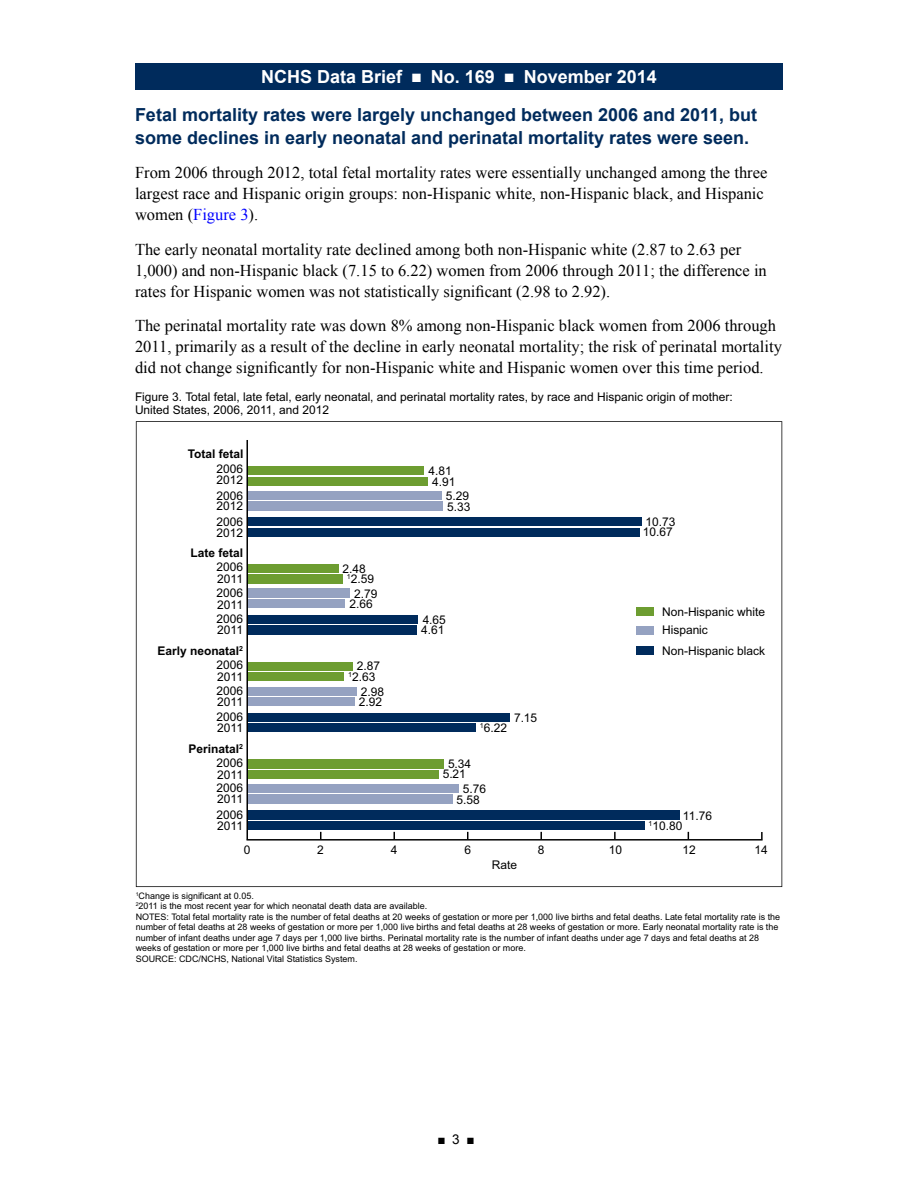
<style>
.page{position:relative;width:918px;height:1188px;background:#fff}
.page>*{position:absolute;margin:0;border:0;box-sizing:border-box;transform-origin:0 0}
.t1{font:700 18px/22.5px "Arial";color:#002b5c}
.t2{font:700 18px "Arial";color:#fff}
.t3{font:16.5px/21px "Times New Roman";color:#000}
.t4{font:13.5px "Arial";color:#000}
.t5{font:12px "Arial";color:#010101}
.t6{font:12px/13.5px "Arial";color:#000}
.t7{font:700 12px "Arial";color:#000}
.t8{font:9px/10.5px "Arial";color:#000}
.s1{color:#00f}
</style>
<div class="page">
<div style="left:135px;top:63px;width:648px;height:27px;background:#002b5c"></div>
<svg style="left:136px;top:421px;width:646px;height:466px"></svg>
<hr style="left:247px;top:839px;width:515px;height:2px;background:#000">
<svg style="left:393px;top:832px;width:2px;height:7px"></svg>
<svg style="left:540px;top:832px;width:2px;height:7px"></svg>
<svg style="left:614px;top:832px;width:2px;height:7px"></svg>
<svg style="left:761px;top:832px;width:2px;height:7px"></svg>
<div style="left:247px;top:528px;width:392px;height:9px;background:#002b5c"></div>
<div style="left:247px;top:517px;width:395px;height:9px;background:#002b5c"></div>
<div style="left:247px;top:502px;width:196px;height:9px;background:#95a2c1"></div>
<div style="left:247px;top:491px;width:195px;height:9px;background:#95a2c1"></div>
<div style="left:247px;top:477px;width:181px;height:9px;background:#6d9d31"></div>
<div style="left:247px;top:466px;width:177px;height:9px;background:#6d9d31"></div>
<div style="left:247px;top:723px;width:229px;height:9px;background:#002b5c"></div>
<div style="left:247px;top:713px;width:263px;height:9px;background:#002b5c"></div>
<div style="left:247px;top:697px;width:108px;height:9px;background:#95a2c1"></div>
<div style="left:247px;top:687px;width:110px;height:9px;background:#95a2c1"></div>
<div style="left:247px;top:672px;width:97px;height:9px;background:#6d9d31"></div>
<div style="left:247px;top:662px;width:106px;height:8px;background:#6d9d31"></div>
<div style="left:247px;top:625px;width:170px;height:9px;background:#002b5c"></div>
<div style="left:247px;top:615px;width:171px;height:9px;background:#002b5c"></div>
<div style="left:247px;top:599px;width:98px;height:9px;background:#95a2c1"></div>
<div style="left:247px;top:589px;width:103px;height:9px;background:#95a2c1"></div>
<div style="left:247px;top:574px;width:95px;height:9px;background:#6d9d31"></div>
<div style="left:247px;top:564px;width:91px;height:9px;background:#6d9d31"></div>
<div style="left:247px;top:821px;width:397px;height:9px;background:#002b5c"></div>
<div style="left:247px;top:810px;width:433px;height:9px;background:#002b5c"></div>
<div style="left:247px;top:795px;width:205px;height:9px;background:#95a2c1"></div>
<div style="left:247px;top:784px;width:212px;height:9px;background:#95a2c1"></div>
<div style="left:247px;top:770px;width:192px;height:8px;background:#6d9d31"></div>
<div style="left:247px;top:759px;width:197px;height:9px;background:#6d9d31"></div>
<hr style="left:246px;top:440px;width:2px;height:399px;background:#000">
<div style="left:636px;top:608px;width:18px;height:8px;background:#6d9d31"></div>
<div style="left:636px;top:626px;width:18px;height:9px;background:#95a2c1"></div>
<div style="left:636px;top:646px;width:18px;height:9px;background:#002b5c"></div>
<p class="t2" style="left:261px;top:65px;width:397px">NCHS Data Brief ■ No. 169 ■ November 2014</p>
<p class="t1" style="left:135px;top:104px;width:624px">Fetal mortality rates were largely unchanged between 2006 and 2011, but some declines in early neonatal and perinatal mortality rates were seen.</p>
<p class="t3" style="left:135px;top:162px;width:634px">From 2006 through 2012, total fetal mortality rates were essentially unchanged among the three largest race and Hispanic origin groups: non-Hispanic white, non-Hispanic black, and Hispanic women (<span class="s1">Figure 3</span>).</p>
<p class="t3" style="left:135px;top:238px;width:633px">The early neonatal mortality rate declined among both non-Hispanic white (2.87 to 2.63 per<br>1,000) and non-Hispanic black (7.15 to 6.22) women from 2006 through 2011; the difference in</p>
<p class="t3" style="left:135px;top:280px;width:477px">rates for Hispanic women was not statistically significant (2.98 to 2.92).</p>
<p class="t3" style="left:135px;top:315px;width:648px">The perinatal mortality rate was down 8% among non-Hispanic black women from 2006 through<br>2011, primarily as a result of the decline in early neonatal mortality; the risk of perinatal mortality did not change significantly for non-Hispanic white and Hispanic women over this time period.</p>
<p class="t6" style="left:135px;top:390px;width:599px">Figure 3. Total fetal, late fetal, early neonatal, and perinatal mortality rates, by race and Hispanic origin of mother:<br>United States, 2006, 2011, and 2012</p>
<p class="t7" style="left:188px;top:446px;width:57px">Total fetal</p>
<p class="t5" style="left:216px;top:461px;width:28px">2006</p>
<p class="t5" style="left:428px;top:463px;width:25px">4.81</p>
<p class="t5" style="left:216px;top:472px;width:28px">2012</p>
<p class="t5" style="left:432px;top:474px;width:25px">4.91</p>
<p class="t5" style="left:216px;top:488px;width:28px">2006</p>
<p class="t5" style="left:446px;top:488px;width:25px">5.29</p>
<p class="t5" style="left:216px;top:498px;width:28px">2012</p>
<p class="t5" style="left:447px;top:498px;width:25px">5.33</p>
<p class="t5" style="left:216px;top:514px;width:28px">2006</p>
<p class="t5" style="left:646px;top:514px;width:31px">10.73</p>
<p class="t5" style="left:216px;top:525px;width:28px">2012</p>
<p class="t5" style="left:643px;top:524px;width:31px">10.67</p>
<p class="t7" style="left:191px;top:545px;width:54px">Late fetal</p>
<p class="t5" style="left:216px;top:559px;width:28px">2006</p>
<p class="t5" style="left:343px;top:561px;width:25px">2.48</p>
<p class="t5" style="left:217px;top:571px;width:27px">2011</p>
<p class="t5" style="left:347px;top:571px;width:29px"><sup>1</sup>2.59</p>
<p class="t5" style="left:216px;top:585px;width:28px">2006</p>
<p class="t5" style="left:354px;top:586px;width:25px">2.79</p>
<p class="t5" style="left:217px;top:597px;width:27px">2011</p>
<p class="t5" style="left:349px;top:596px;width:25px">2.66</p>
<p class="t6" style="left:662px;top:605px;width:105px">Non-Hispanic white</p>
<p class="t5" style="left:216px;top:611px;width:28px">2006</p>
<p class="t5" style="left:423px;top:612px;width:25px">4.65</p>
<p class="t5" style="left:217px;top:622px;width:27px">2011</p>
<p class="t5" style="left:421px;top:622px;width:25px">4.61</p>
<p class="t6" style="left:662px;top:624px;width:47px">Hispanic</p>
<p class="t7" style="left:157px;top:643px;width:87px">Early neonatal<sup>2</sup></p>
<p class="t6" style="left:662px;top:644px;width:105px">Non-Hispanic black</p>
<p class="t5" style="left:216px;top:657px;width:28px">2006</p>
<p class="t5" style="left:357px;top:658px;width:25px">2.87</p>
<p class="t5" style="left:217px;top:668px;width:27px">2011</p>
<p class="t5" style="left:348px;top:669px;width:29px"><sup>1</sup>2.63</p>
<p class="t5" style="left:216px;top:683px;width:28px">2006</p>
<p class="t5" style="left:361px;top:683px;width:25px">2.98</p>
<p class="t5" style="left:217px;top:694px;width:27px">2011</p>
<p class="t5" style="left:359px;top:694px;width:25px">2.92</p>
<p class="t5" style="left:216px;top:709px;width:28px">2006</p>
<p class="t5" style="left:514px;top:710px;width:25px">7.15</p>
<p class="t5" style="left:217px;top:720px;width:27px">2011</p>
<p class="t5" style="left:480px;top:720px;width:29px"><sup>1</sup>6.22</p>
<p class="t7" style="left:189px;top:741px;width:56px">Perinatal<sup>2</sup></p>
<p class="t5" style="left:216px;top:755px;width:28px">2006</p>
<p class="t5" style="left:448px;top:756px;width:25px">5.34</p>
<p class="t5" style="left:217px;top:766px;width:27px">2011</p>
<p class="t5" style="left:443px;top:766px;width:25px">5.21</p>
<p class="t5" style="left:216px;top:780px;width:28px">2006</p>
<p class="t5" style="left:463px;top:781px;width:25px">5.76</p>
<p class="t5" style="left:217px;top:791px;width:27px">2011</p>
<p class="t5" style="left:457px;top:792px;width:25px">5.58</p>
<p class="t5" style="left:216px;top:807px;width:28px">2006</p>
<p class="t5" style="left:683px;top:808px;width:31px">11.76</p>
<p class="t5" style="left:217px;top:818px;width:27px">2011</p>
<p class="t5" style="left:649px;top:817px;width:35px"><sup>1</sup>10.80</p>
<p class="t5" style="left:244px;top:842px;width:8px">0</p>
<p class="t5" style="left:317px;top:842px;width:8px">2</p>
<p class="t5" style="left:391px;top:842px;width:8px">4</p>
<p class="t5" style="left:465px;top:842px;width:8px">6</p>
<p class="t5" style="left:538px;top:842px;width:8px">8</p>
<p class="t5" style="left:609px;top:842px;width:15px">10</p>
<p class="t5" style="left:683px;top:842px;width:15px">12</p>
<p class="t5" style="left:755px;top:842px;width:15px">14</p>
<p class="t5" style="left:492px;top:857px;width:27px">Rate</p>
<p class="t8" style="left:136px;top:890px;width:646px"><sup>1</sup>Change is significant at 0.05.<br><sup>2</sup>2011 is the most recent year for which neonatal death data are available.<br>NOTES: Total fetal mortality rate is the number of fetal deaths at 20 weeks of gestation or more per 1,000 live births and fetal deaths. Late fetal mortality rate is the number of fetal deaths at 28 weeks of gestation or more per 1,000 live births and fetal deaths at 28 weeks of gestation or more. Early neonatal mortality rate is the number of infant deaths under age 7 days per 1,000 live births. Perinatal mortality rate is the number of infant deaths under age 7 days and fetal deaths at 28 weeks of gestation or more per 1,000 live births and fetal deaths at 28 weeks of gestation or more.<br>SOURCE: CDC/NCHS, National Vital Statistics System.</p>
<p class="t4" style="left:437px;top:1130px;width:39px">■ 3 ■</p>
</div>
